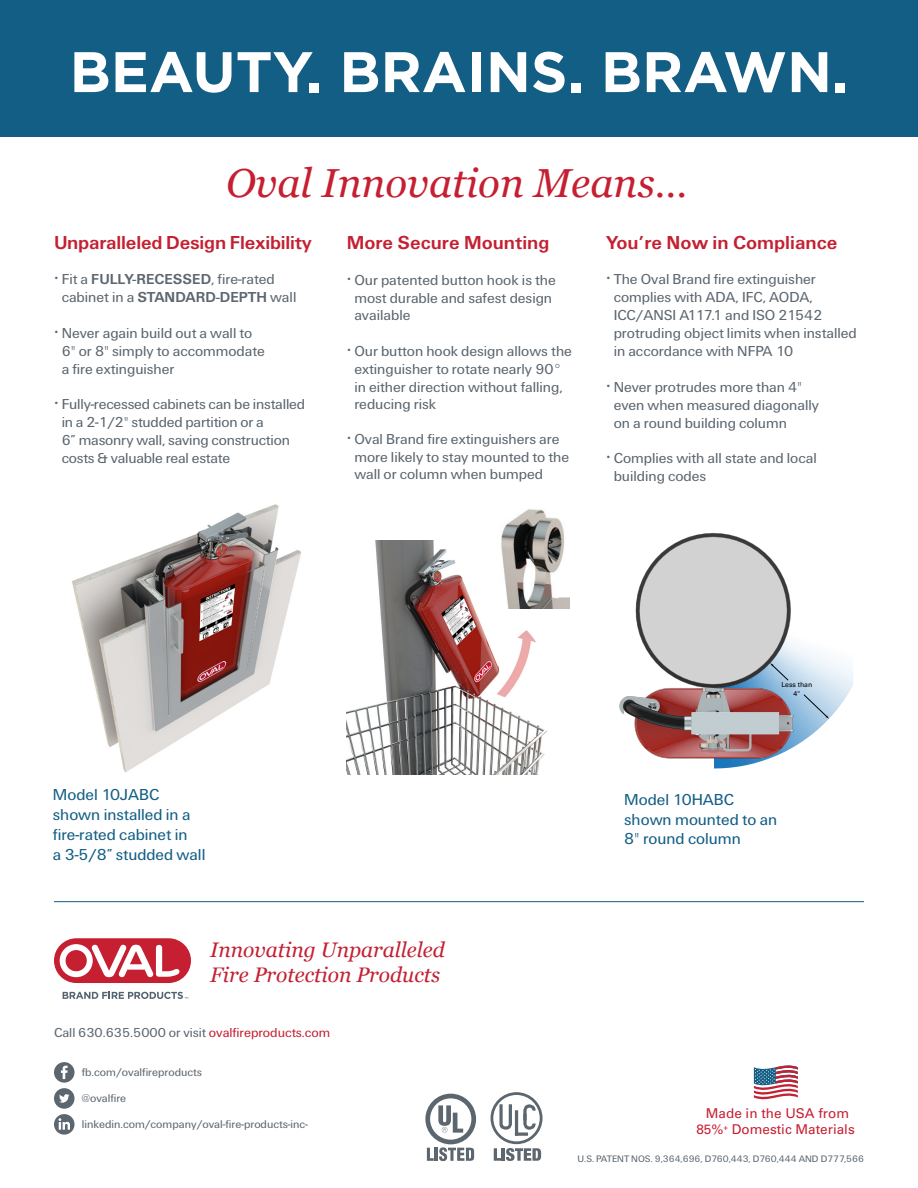
<style>
.page{position:relative;width:918px;height:1188px;background:#fff}
.page>*{position:absolute;margin:0;border:0;box-sizing:border-box;transform-origin:0 0}
.t1{font:700 57px "Gotham HTF";color:#fff}
.t2{font:italic 40.5px "Georgia";color:#c61f32}
.t3{font:italic 21px "Georgia";color:#c42032}
.t4{font:19.5px "Univers U65";color:#c42032}
.t5{font:16.5px/19.8px "Univers U55";color:#135e85}
.t6{font:15px/18px "Univers U55";color:#5c666f}
.t7{font:13.5px "Univers U55";color:#5c666f}
.t8{font:13.5px/16.2px "Univers";color:#c61f32;text-align:center}
.t9{font:11.7px "Univers U55";color:#5c666f}
.t10{font:9.75px "Univers U55";color:#5c666f}
.t11{font:6.9px/8.2px "Univers";color:#000;text-align:center}
.s1{font-size:18px}
.s2{font-family:"Univers U65"}
.s3{color:#c42032}
</style>
<div class="page">
<div style="left:0;top:0;width:918px;height:136px;background:#135e85"></div>
<div style="left:54px;top:1062px;width:21px;height:21px;background:#5c666f;border-radius:50%"></div>
<svg style="left:54px;top:1114px;width:21px;height:21px"></svg>
<svg style="left:61px;top:1066px;width:7px;height:13px"></svg>
<div style="left:54px;top:1088px;width:21px;height:21px;background:#5c666f;border-radius:50%"></div>
<svg style="left:59px;top:1094px;width:10px;height:9px"></svg>
<div style="left:54px;top:938px;width:137px;height:45px;background:#c61f32;border-radius:22px"></div>
<svg style="left:60px;top:944px;width:120px;height:34px"></svg>
<svg style="left:63px;top:992px;width:125px;height:7px"></svg>
<hr style="left:54px;top:901px;width:810px;height:1px;background:#135e85">
<img style="left:619px;top:532px;width:211px;height:237px">
<svg style="left:803px;top:694px;width:26px;height:25px"></svg>
<svg style="left:770px;top:663px;width:19px;height:18px"></svg>
<img style="left:347px;top:541px;width:200px;height:233px">
<img style="left:72px;top:504px;width:229px;height:269px">
<img style="left:494px;top:509px;width:76px;height:100px">
<svg style="left:59px;top:1118px;width:11px;height:12px"></svg>
<svg style="left:425px;top:1094px;width:51px;height:67px"></svg>
<svg style="left:491px;top:1092px;width:52px;height:69px"></svg>
<svg style="left:754px;top:1065px;width:43px;height:34px"></svg>
<p class="t1" style="left:70px;top:39px;width:780px">BEAUTY. BRAINS. BRAWN.</p>
<p class="t2" style="left:226px;top:153px;width:463px">Oval Innovation Means…</p>
<p class="t4" style="left:54px;top:230px;width:259px">Unparalleled Design Flexibility</p>
<p class="t6" style="left:62px;top:272px;width:236px;text-indent:-8px"><span class="s1">•</span> Fit a <span class="s2">FULLY-RECESSED</span>, fire-rated cabinet in a <span class="s2">STANDARD-DEPTH</span> wall</p>
<p class="t6" style="left:62px;top:325px;width:205px;text-indent:-8px"><span class="s1">•</span> Never again build out a wall to<br>6" or 8" simply to accommodate a fire extinguisher</p>
<p class="t6" style="left:62px;top:396px;width:245px;text-indent:-8px"><span class="s1">•</span> Fully-recessed cabinets can be installed in a 2-1/2" studded partition or a<br>6” masonry wall, saving construction costs &amp; valuable real estate</p>
<p class="t4" style="left:347px;top:230px;width:204px">More Secure Mounting</p>
<p class="t6" style="left:354px;top:273px;width:203px;line-height:17.5px;text-indent:-8px"><span class="s1">•</span> Our patented button hook is the most durable and safest design available</p>
<p class="t6" style="left:354px;top:343px;width:219px;text-indent:-8px"><span class="s1">•</span> Our button hook design allows the extinguisher to rotate nearly 90° in either direction without falling, reducing risk</p>
<p class="t6" style="left:354px;top:431px;width:216px;line-height:17.5px;text-indent:-8px"><span class="s1">•</span> Oval Brand fire extinguishers are more likely to stay mounted to the wall or column when bumped</p>
<p class="t4" style="left:606px;top:230px;width:233px">You’re Now in Compliance</p>
<p class="t6" style="left:614px;top:272px;width:245px;text-indent:-8px"><span class="s1">•</span> The Oval Brand fire extinguisher complies with ADA, IFC, AODA,<br>ICC/ANSI A117.1 and ISO 21542 protruding object limits when installed in accordance with NFPA 10</p>
<p class="t6" style="left:614px;top:379px;width:207px;text-indent:-8px"><span class="s1">•</span> Never protrudes more than 4" even when measured diagonally on a round building column</p>
<p class="t6" style="left:614px;top:450px;width:205px;text-indent:-8px"><span class="s1">•</span> Complies with all state and local building codes</p>
<p class="t5" style="left:53px;top:786px;width:154px">Model 10JABC shown installed in a fire-rated cabinet in<br>a 3-5/8” studded wall</p>
<p class="t3" style="left:210px;top:934px;width:236px">Innovating Unparalleled</p>
<p class="t3" style="left:210px;top:960px;width:232px">Fire Protection Products</p>
<p class="t7" style="left:54px;top:1023px;width:278px">Call 630.635.5000 or visit <span class="s3">ovalfireproducts.com</span></p>
<p class="t9" style="left:82px;top:1065px;width:122px">fb.com/ovalfireproducts</p>
<p class="t9" style="left:82px;top:1091px;width:46px">@ovalfire</p>
<p class="t9" style="left:82px;top:1117px;width:228px">linkedin.com/company/oval-fire-products-inc-</p>
<p class="t11" style="left:781px;top:681px;width:32px">Less than<br>4"</p>
<p class="t5" style="left:624px;top:791px;width:154px">Model 10HABC shown mounted to an<br>8" round column</p>
<p class="t8" style="left:696px;top:1105px;width:160px">Made in the USA from<br>85%<sup>+</sup> Domestic Materials</p>
<p class="t10" style="left:578px;top:1152px;width:288px">U.S. PATENT NOS. 9,364,696, D760,443, D760,444 AND D777,566</p>
</div>
